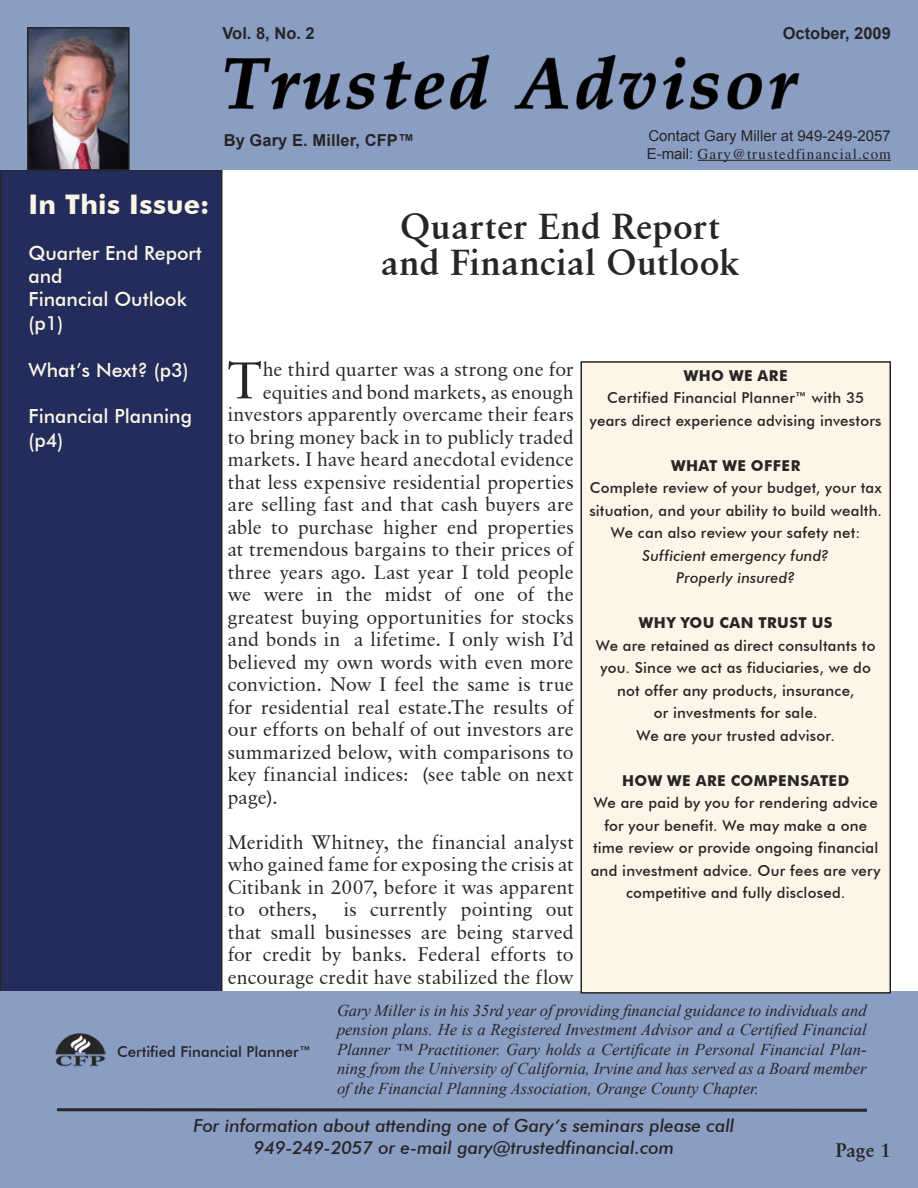
<style>
.page{position:relative;width:918px;height:1188px;background:#fff}
.page>*{position:absolute;margin:0;border:0;box-sizing:border-box;transform-origin:0 0}
.t1{font:italic 700 72px "Book Antiqua";letter-spacing:.05em;color:#000}
.t2{font:51.75px "Classical Garamond BT";color:#272525}
.t3{font:700 36px/36px "Classical Garamond BT";letter-spacing:.01em;color:#272525;text-align:center}
.t4{font:700 27px "Futura BT";letter-spacing:.015em;color:#fdf5e7}
.t5{font:19.5px/22.5px "Classical Garamond BT";letter-spacing:.005em;color:#272525;text-align:justify}
.t6{font:500 19.5px/23.4px "Futura BT";color:#fdf5e7}
.t7{font:700 19.5px "Classical Garamond BT";color:#272525}
.t8{font:italic 500 18px "Futura BT";color:#272525}
.t9{font:italic 16.5px/19.5px "Times New Roman";color:#272525;text-align:justify}
.t10{font:700 16.5px "Arial";color:#272525}
.t11{font:500 15px/22.5px "Futura BT";letter-spacing:.015em;color:#272525;text-align:center}
.t12{font:700 15px "Futura BT";letter-spacing:.03em;color:#272525}
.t13{font:15px "Times";letter-spacing:.075em;color:#272525}
.t14{font:15px "Arial";color:#272525}
.t15{font:italic 500 15px "Futura BT";letter-spacing:.01em;color:#272525}
.s1{font-family:"Arial"}
.s2{font-style:italic}
</style>
<div class="page">
<div style="left:1px;top:170px;width:221px;height:985px;background:#232d5b"></div>
<div style="left:0;top:169px;width:222px;height:987px;border:2px solid #272525"></div>
<div style="left:0;top:0;width:918px;height:170px;background:#8a9dc3"></div>
<div style="left:0;top:992px;width:918px;height:196px;background:#8a9dc3"></div>
<img style="left:56px;top:1033px;width:49px;height:33px">
<svg style="left:57px;top:1108px;width:810px;height:4px;background:#3f424c"></svg>
<svg style="left:224px;top:57px;width:152px;height:53px"></svg>
<svg style="left:383px;top:54px;width:107px;height:56px"></svg>
<svg style="left:514px;top:57px;width:55px;height:52px"></svg>
<svg style="left:576px;top:54px;width:143px;height:56px"></svg>
<svg style="left:727px;top:73px;width:73px;height:37px"></svg>
<hr style="left:698px;top:160px;width:193px;height:1px;background:#272525">
<img style="left:30px;top:30px;width:97px;height:138px">
<div style="left:27px;top:27px;width:103px;height:144px;border:2px solid #272525"></div>
<div style="left:581px;top:362px;width:309px;height:631px;background:#fdf5e7"></div>
<div style="left:580px;top:361px;width:311px;height:633px;border:2px solid #272525"></div>
<p class="t10" style="left:222px;top:22px;width:94px">Vol. 8, No. 2</p>
<p class="t10" style="left:783px;top:22px;width:110px">October, 2009</p>
<p class="t4" style="left:28px;top:188px;width:182px">In This Issue:</p>
<p class="t6" style="left:28px;top:241px;width:175px">Quarter End Report and<br>Financial Outlook (p1)</p>
<p class="t6" style="left:28px;top:358px;width:162px">What’s Next? (p3)</p>
<p class="t6" style="left:28px;top:405px;width:165px">Financial Planning (p4)</p>
<p class="t1" style="left:222px;top:34px;width:575px">Trusted Advisor</p>
<p class="t10" style="left:224px;top:130px;width:192px">By Gary E. Miller, CFP™</p>
<p class="t14" style="left:648px;top:126px;width:244px">Contact Gary Miller at 949-249-2057</p>
<p class="t13" style="left:647px;top:145px;width:246px"><span class="s1">E-mail:</span> Gary@trustedfinancial.com</p>
<p class="t3" style="left:381px;top:209px;width:360px">Quarter End Report and Financial Outlook</p>
<p class="t2" style="left:228px;top:349px;width:36px">T</p>
<p class="t5" style="left:263px;top:358px;width:313px">he third quarter was a strong one for</p>
<p class="t5" style="left:263px;top:380px;width:313px">equities and bond markets, as enough</p>
<p class="t5" style="left:228px;top:403px;width:348px">investors apparently overcame their fears</p>
<p class="t5" style="left:228px;top:425px;width:347px">to bring money back in to publicly traded</p>
<p class="t5" style="left:228px;top:448px;width:348px">markets. I have heard anecdotal evidence</p>
<p class="t5" style="left:228px;top:470px;width:348px">that less expensive residential properties</p>
<p class="t5" style="left:228px;top:493px;width:347px">are selling fast and that cash buyers are</p>
<p class="t5" style="left:228px;top:515px;width:348px">able to purchase higher end properties</p>
<p class="t5" style="left:228px;top:538px;width:348px">at tremendous bargains to their prices of</p>
<p class="t5" style="left:228px;top:560px;width:347px">three years ago. Last year I told people</p>
<p class="t5" style="left:228px;top:583px;width:347px">we were in the midst of one of the</p>
<p class="t5" style="left:228px;top:605px;width:347px">greatest buying opportunities for stocks</p>
<p class="t5" style="left:228px;top:628px;width:347px">and bonds in a lifetime. I only wish I’d</p>
<p class="t5" style="left:228px;top:650px;width:347px">believed my own words with even more</p>
<p class="t5" style="left:228px;top:673px;width:347px">conviction. Now I feel the same is true</p>
<p class="t5" style="left:228px;top:695px;width:348px">for residential real estate.The results of</p>
<p class="t5" style="left:228px;top:718px;width:347px">our efforts on behalf of out investors are</p>
<p class="t5" style="left:228px;top:740px;width:347px">summarized below, with comparisons to</p>
<p class="t5" style="left:228px;top:763px;width:347px">key financial indices: (see table on next</p>
<p class="t5" style="left:228px;top:785px;width:52px">page).</p>
<p class="t5" style="left:228px;top:830px;width:348px">Meridith Whitney, the financial analyst who gained fame for exposing the crisis at Citibank in 2007, before it was apparent to others,</p>
<p class="t5" style="left:228px;top:898px;width:348px;text-indent:116px">is currently pointing out that small businesses are being starved for credit by banks. Federal efforts to encourage credit have stabilized the flow</p>
<p class="t12" style="left:684px;top:366px;width:105px">WHO WE ARE</p>
<p class="t11" style="left:590px;top:387px;width:293px">Certified Financial Planner™ with 35 years direct experience advising investors</p>
<p class="t12" style="left:671px;top:456px;width:131px">WHAT WE OFFER</p>
<p class="t11" style="left:589px;top:477px;width:294px">Complete review of your budget, your tax situation, and your ability to build wealth.<br>We can also review your safety net:<br><span class="s2">Sufficient emergency fund?</span></p>
<p class="t15" style="left:676px;top:569px;width:120px">Properly insured?</p>
<p class="t12" style="left:639px;top:614px;width:195px">WHY YOU CAN TRUST US</p>
<p class="t11" style="left:596px;top:634px;width:281px">We are retained as direct consultants to you. Since we act as fiduciaries, we do not offer any products, insurance,</p>
<p class="t11" style="left:654px;top:702px;width:165px">or investments for sale.</p>
<p class="t11" style="left:637px;top:724px;width:200px">We are your trusted advisor.</p>
<p class="t12" style="left:622px;top:771px;width:229px">HOW WE ARE COMPENSATED</p>
<p class="t11" style="left:591px;top:792px;width:291px">We are paid by you for rendering advice for your benefit. We may make a one time review or provide ongoing financial and investment advice. Our fees are very competitive and fully disclosed.</p>
<p class="t9" style="left:337px;top:1000px;width:531px">Gary Miller is in his 35rd year of providing financial guidance to individuals and pension plans. He is a Registered Investment Advisor and a Certified Financial Planner ™ Practitioner. Gary holds a Certificate in Personal Financial Plan&shy;ning from the University of California, Irvine and has served as a Board member of the Financial Planning Association, Orange County Chapter.</p>
<p class="t8" style="left:193px;top:1115px;width:543px">For information about attending one of Gary’s seminars please call</p>
<p class="t8" style="left:254px;top:1136px;width:422px">949-249-2057 or e-mail gary@trustedfinancial.com</p>
<p class="t11" style="left:117px;top:1040px;width:195px">Certified Financial Planner™</p>
<p class="t7" style="left:835px;top:1138px;width:57px">Page 1</p>
</div>
